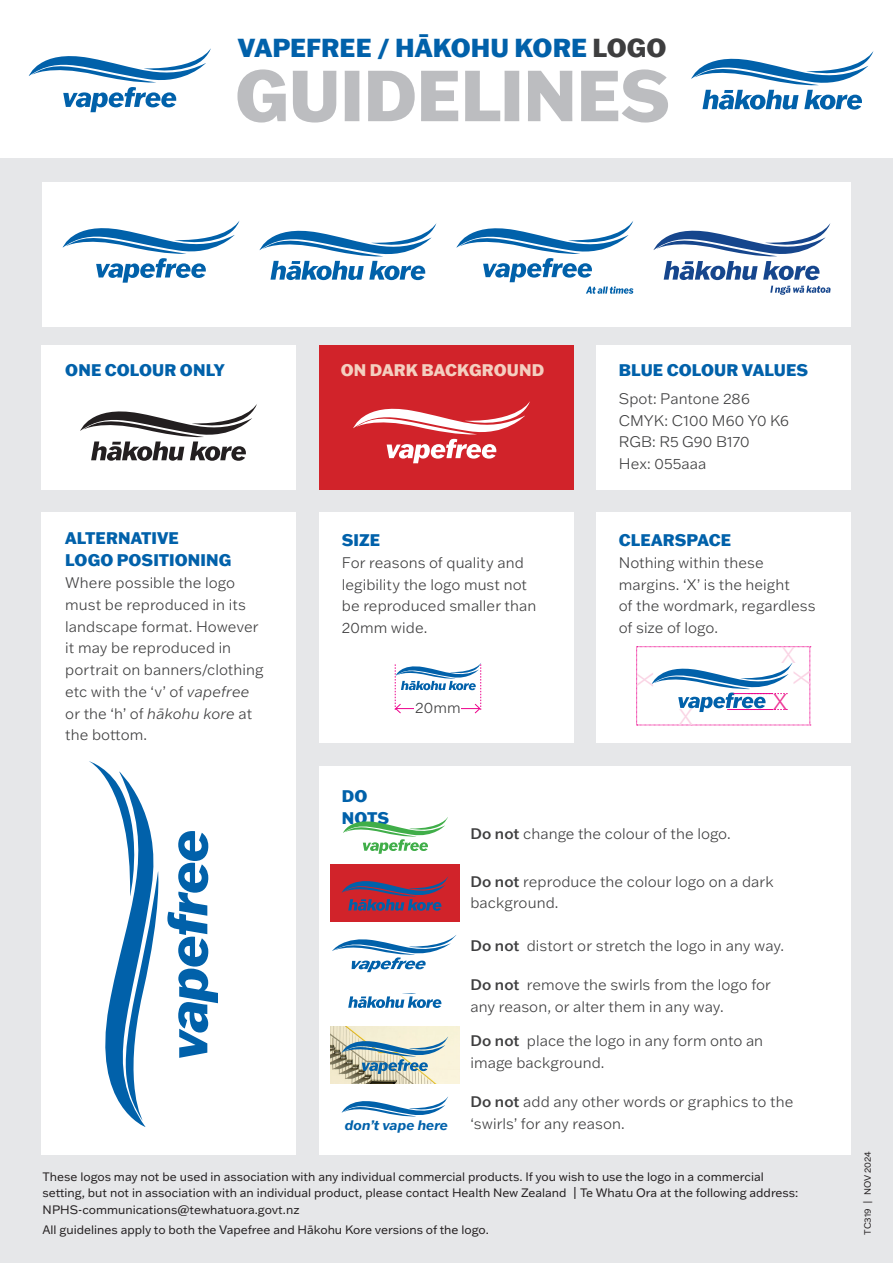
<style>
.page{position:relative;width:893px;height:1263px;background:#fff}
.page>*{position:absolute;margin:0;border:0;box-sizing:border-box;transform-origin:0 0}
.t1{font:800 70.5px "Franklin Gothic ATF";letter-spacing:-.005em;color:#bcbdc0}
.t2{font:800 25.5px "Franklin Gothic ATF";color:#0161aa}
.t3{font:300 22.5px "Franklin Gothic ATF";color:#fad5e5}
.t4{font:300 22.5px "Franklin Gothic ATF";color:#ed3896}
.t5{font:800 16.5px/22.5px "Franklin Gothic ATF";letter-spacing:.005em;color:#0161aa}
.t6{font:800 16.5px "Franklin Gothic ATF";letter-spacing:.005em;color:#f4cfc0}
.t7{font:300 15px/21.8px "Franklin Gothic ATF";letter-spacing:.005em;color:#3e3e3f}
.t8{font:italic 700 13.5px "Franklin Gothic ATF";color:#0161aa}
.t9{font:12px/16.5px "Franklin Gothic ATF";color:#231f20}
.t10{font:9px "Franklin Gothic ATF";color:#231f20}
.s1{color:#3e3e3f}
.s2{font-style:italic}
.s3{font-weight:500}
</style>
<div class="page">
<div style="left:0;top:159px;width:893px;height:1104px;background:#e6e7e9"></div>
<div style="left:319px;top:766px;width:531px;height:388px;background:#fff"></div>
<img style="left:330px;top:1026px;width:130px;height:58px">
<svg style="left:342px;top:1036px;width:106px;height:38px;background:#abbebb"></svg>
<div style="left:42px;top:512px;width:254px;height:642px;background:#fff"></div>
<div style="left:42px;top:182px;width:808px;height:144px;background:#fff"></div>
<svg style="left:29px;top:48px;width:182px;height:64px"></svg>
<svg style="left:691px;top:51px;width:183px;height:59px"></svg>
<svg style="left:63px;top:220px;width:177px;height:63px"></svg>
<svg style="left:456px;top:221px;width:177px;height:73px"></svg>
<svg style="left:770px;top:286px;width:60px;height:9px"></svg>
<svg style="left:653px;top:223px;width:177px;height:57px"></svg>
<svg style="left:260px;top:223px;width:177px;height:57px"></svg>
<div style="left:42px;top:345px;width:254px;height:144px;background:#fff"></div>
<div style="left:319px;top:345px;width:254px;height:144px;background:#d1232a"></div>
<div style="left:597px;top:345px;width:253px;height:144px;background:#fff"></div>
<svg style="left:80px;top:404px;width:177px;height:57px"></svg>
<svg style="left:353px;top:401px;width:177px;height:62px"></svg>
<svg style="left:89px;top:761px;width:129px;height:366px"></svg>
<div style="left:319px;top:512px;width:254px;height:230px;background:#fff"></div>
<div style="left:597px;top:512px;width:253px;height:230px;background:#fff"></div>
<svg style="left:636px;top:646px;width:175px;height:80px"></svg>
<svg style="left:395px;top:663px;width:86px;height:50px"></svg>
<div style="left:415px;top:702px;width:46px;height:12px;background:#fff"></div>
<svg style="left:343px;top:817px;width:105px;height:37px"></svg>
<div style="left:330px;top:865px;width:130px;height:57px;background:#d1232a"></div>
<svg style="left:342px;top:877px;width:106px;height:34px"></svg>
<svg style="left:348px;top:996px;width:94px;height:12px"></svg>
<svg style="left:342px;top:1097px;width:106px;height:20px"></svg>
<svg style="left:332px;top:935px;width:124px;height:37px"></svg>
<h2 class="t2" style="left:238px;top:30px;width:430px">VAPEFREE / HĀKOHU KORE <span class="s1">LOGO</span></h2>
<h1 class="t1" style="left:235px;top:48px;width:436px">GUIDELINES</h1>
<p class="t5" style="left:65px;top:358px;width:161px">ONE COLOUR ONLY</p>
<p class="t6" style="left:341px;top:359px;width:205px">ON DARK BACKGROUND</p>
<p class="t5" style="left:65px;top:526px;width:168px">ALTERNATIVE<br>LOGO POSITIONING</p>
<p class="t7" style="left:65px;top:571px;width:200px">Where possible the logo must be reproduced in its landscape format. However it may be reproduced in portrait on banners/clothing etc with the ‘v’ of <span class="s2">vapefree </span>or the ‘h’ of <span class="s2">hākohu kore</span> at the bottom.</p>
<p class="t5" style="left:342px;top:528px;width:40px">SIZE</p>
<p class="t7" style="left:342px;top:551px;width:196px">For reasons of quality and legibility the logo must not be reproduced smaller than<br>20mm wide.</p>
<p class="t7" style="left:415px;top:697px;width:47px">20mm</p>
<p class="t5" style="left:342px;top:784px;width:49px">DO<br>NOTS</p>
<p class="t5" style="left:619px;top:358px;width:191px">BLUE COLOUR VALUES</p>
<p class="t7" style="left:619px;top:387px;width:172px">Spot: Pantone 286<br>CMYK: C100 M60 Y0 K6<br>RGB: R5 G90 B170<br>Hex: 055aaa</p>
<p class="t5" style="left:619px;top:528px;width:114px">CLEARSPACE</p>
<p class="t7" style="left:619px;top:551px;width:198px">Nothing within these margins. ‘X’ is the height<br>of the wordmark, regardless of size of logo.</p>
<h3 class="t3" style="left:781px;top:640px;width:16px">X</h3>
<h3 class="t3" style="left:630px;top:687px;width:16px;rotate:-90deg">X</h3>
<h3 class="t3" style="left:787px;top:685px;width:16px;rotate:-90deg">X</h3>
<h3 class="t3" style="left:678px;top:702px;width:16px">X</h3>
<h3 class="t4" style="left:773px;top:687px;width:16px">X</h3>
<p class="t7" style="left:470px;top:823px;width:262px"><span class="s3">Do not</span> change the colour of the logo.</p>
<p class="t7" style="left:470px;top:870px;width:305px"><span class="s3">Do not</span> reproduce the colour logo on a dark background.</p>
<p class="t7" style="left:470px;top:935px;width:315px"><span class="s3">Do not</span> distort or stretch the logo in any way.</p>
<p class="t7" style="left:470px;top:973px;width:302px"><span class="s3">Do not</span> remove the swirls from the logo for any reason, or alter them in any way.</p>
<p class="t7" style="left:470px;top:1030px;width:294px"><span class="s3">Do not</span> place the logo in any form onto an image background.</p>
<p class="t7" style="left:470px;top:1090px;width:324px"><span class="s3">Do not</span> add any other words or graphics to the</p>
<p class="t8" style="left:345px;top:1116px;width:105px">don’t vape here</p>
<p class="t7" style="left:470px;top:1112px;width:156px">‘swirls’ for any reason.</p>
<p class="t9" style="left:43px;top:1168px;width:757px">These logos may not be used in association with any individual commercial products. If you wish to use the logo in a commercial setting, but not in association with an individual product, please contact Health New Zealand | Te Whatu Ora at the following address:<br>NPHS-communications@tewhatuora.govt.nz</p>
<p class="t9" style="left:43px;top:1221px;width:448px">All guidelines apply to both the Vapefree and Hākohu Kore versions of the logo.</p>
<p class="t10" style="left:862px;top:1234px;width:85px;rotate:-90deg">TC319 | NOV 2024</p>
</div>
